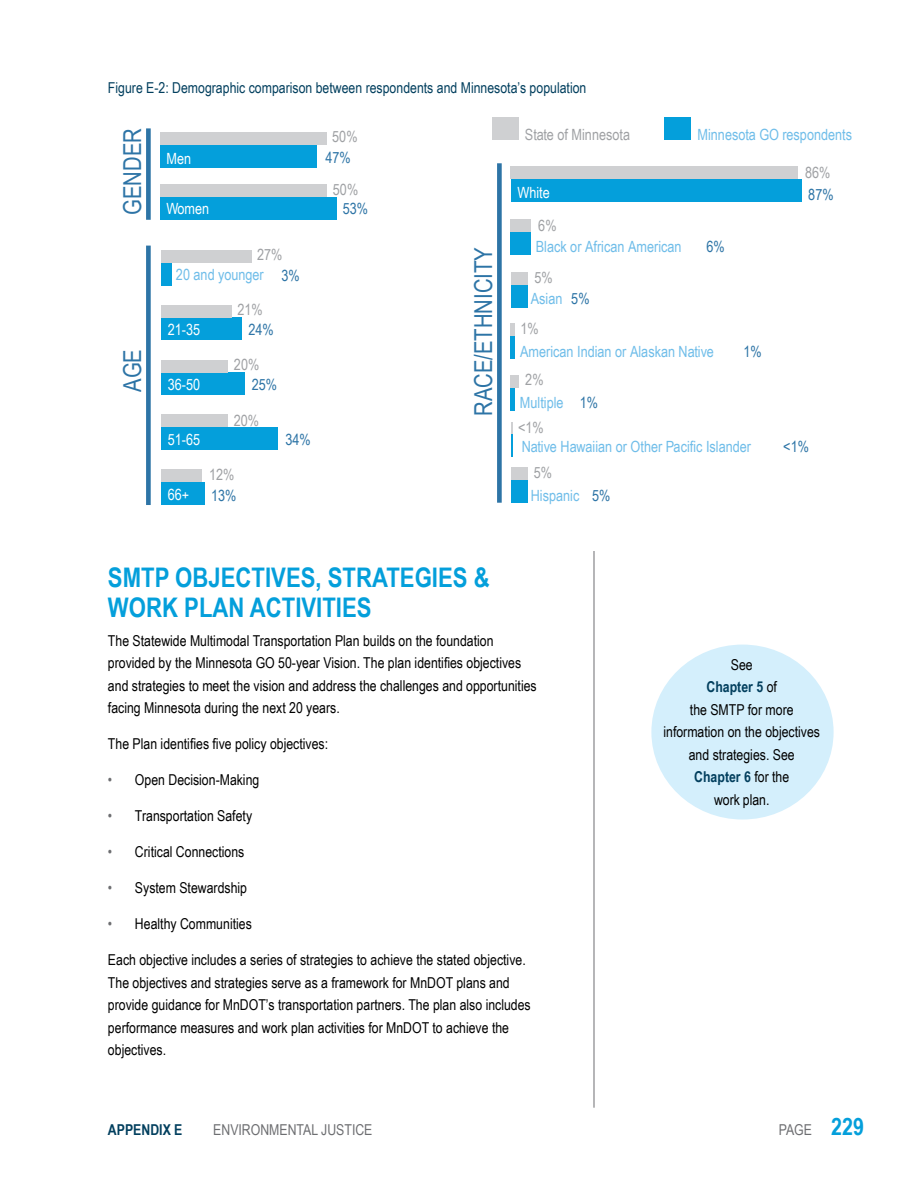
<style>
.page{position:relative;width:918px;height:1188px;background:#fff}
.page>*{position:absolute;margin:0;border:0;box-sizing:border-box;transform-origin:0 0}
.Heading_1{font:700 27px/30px "Arial Narrow";color:#049fdb}
.t1{font:24.75px "Arial Narrow";color:#2d74a6}
.t2{font:15.45px "Arial Narrow";color:#6fbde9}
.t3{font:15.45px "Arial Narrow";color:#9fa1a4}
.t4{font:15.45px "Arial Narrow";color:#fff}
.t5{font:15.45px "Arial Narrow";color:#2d74a6}
.Body_Copy_Black{font:15px/22.5px "Arial Narrow";color:#000}
.Figure_Title{font:15px "Arial Narrow";color:#023f5e}
.t6{font:15px "Arial Narrow";color:#6d6e71}
.t7{font:700 15px "Arial Narrow";color:#023f5e}
.s1{color:#2d74a6}
.s2{color:#6d6e71}
.s3{font-weight:700;color:#023f5e}
.s4{font-weight:700;font-size:24px;color:#049fdb}
</style>
<div class="page">
<hr style="left:594px;top:531px;width:1px;height:577px;background:#6d6e71">
<div style="left:665px;top:117px;width:26px;height:23px;background:#049fdb"></div>
<div style="left:492px;top:117px;width:26px;height:23px;background:#cfd0d2"></div>
<div style="left:146px;top:246px;width:5px;height:259px;background:#2d74a6"></div>
<div style="left:161px;top:263px;width:10px;height:22px;background:#049fdb"></div>
<div style="left:161px;top:250px;width:90px;height:13px;background:#cfd0d2"></div>
<div style="left:161px;top:318px;width:80px;height:22px;background:#049fdb"></div>
<div style="left:161px;top:305px;width:70px;height:13px;background:#cfd0d2"></div>
<div style="left:161px;top:372px;width:84px;height:23px;background:#049fdb"></div>
<div style="left:161px;top:360px;width:67px;height:12px;background:#cfd0d2"></div>
<div style="left:161px;top:427px;width:117px;height:23px;background:#049fdb"></div>
<div style="left:161px;top:415px;width:67px;height:12px;background:#cfd0d2"></div>
<div style="left:161px;top:482px;width:43px;height:23px;background:#049fdb"></div>
<div style="left:161px;top:469px;width:40px;height:13px;background:#cfd0d2"></div>
<div style="left:146px;top:128px;width:5px;height:92px;background:#2d74a6"></div>
<div style="left:160px;top:132px;width:167px;height:13px;background:#cfd0d2"></div>
<div style="left:160px;top:145px;width:157px;height:22px;background:#049fdb"></div>
<div style="left:160px;top:197px;width:177px;height:23px;background:#049fdb"></div>
<div style="left:160px;top:184px;width:167px;height:13px;background:#cfd0d2"></div>
<div style="left:497px;top:163px;width:5px;height:340px;background:#2d74a6"></div>
<div style="left:511px;top:179px;width:290px;height:23px;background:#049fdb"></div>
<div style="left:511px;top:166px;width:287px;height:13px;background:#cfd0d2"></div>
<div style="left:511px;top:285px;width:17px;height:23px;background:#049fdb"></div>
<div style="left:511px;top:272px;width:17px;height:13px;background:#cfd0d2"></div>
<div style="left:511px;top:232px;width:20px;height:22px;background:#049fdb"></div>
<div style="left:511px;top:219px;width:20px;height:13px;background:#cfd0d2"></div>
<hr style="left:511px;top:336px;width:4px;height:23px;background:#049fdb">
<hr style="left:511px;top:323px;width:4px;height:13px;background:#cfd0d2">
<hr style="left:511px;top:388px;width:4px;height:22px;background:#049fdb">
<div style="left:511px;top:375px;width:8px;height:13px;background:#cfd0d2"></div>
<svg style="left:511px;top:422px;width:2px;height:12px"></svg>
<div style="left:511px;top:480px;width:17px;height:23px;background:#049fdb"></div>
<div style="left:511px;top:468px;width:16px;height:12px;background:#cfd0d2"></div>
<hr style="left:511px;top:434px;width:2px;height:23px;background:#049fdb">
<div style="left:651px;top:645px;width:183px;height:175px;background:#d4effc;border-radius:50%"></div>
<p class="Figure_Title" style="left:108px;top:77px;width:480px">Figure E-2: Demographic comparison between respondents and Minnesota’s population</p>
<p class="t3" style="left:525px;top:123px;width:107px">State of Minnesota</p>
<p class="t2" style="left:698px;top:123px;width:156px">Minnesota GO respondents</p>
<p class="t1" style="left:114px;top:215px;width:88px;rotate:-90deg">GENDER</p>
<p class="t3" style="left:332px;top:126px;width:27px">50%</p>
<p class="t4" style="left:167px;top:147px;width:26px">Men</p>
<p class="t5" style="left:326px;top:146px;width:27px">47%</p>
<p class="t3" style="left:805px;top:161px;width:27px">86%</p>
<p class="t3" style="left:333px;top:178px;width:27px">50%</p>
<p class="t4" style="left:518px;top:181px;width:34px">White</p>
<p class="t5" style="left:808px;top:183px;width:27px">87%</p>
<p class="t4" style="left:166px;top:198px;width:44px">Women</p>
<p class="t5" style="left:343px;top:198px;width:27px">53%</p>
<p class="t1" style="left:114px;top:392px;width:44px;rotate:-90deg">AGE</p>
<p class="t3" style="left:257px;top:243px;width:27px">27%</p>
<p class="t2" style="left:176px;top:263px;width:125px">20 and younger <span class="s1">3%</span></p>
<p class="t3" style="left:237px;top:298px;width:27px">21%</p>
<p class="t4" style="left:168px;top:318px;width:34px">21-35</p>
<p class="t5" style="left:248px;top:318px;width:27px">24%</p>
<p class="t3" style="left:234px;top:353px;width:27px">20%</p>
<p class="t4" style="left:168px;top:373px;width:34px">36-50</p>
<p class="t5" style="left:252px;top:373px;width:27px">25%</p>
<p class="t3" style="left:234px;top:409px;width:27px">20%</p>
<p class="t4" style="left:168px;top:428px;width:34px">51-65</p>
<p class="t5" style="left:285px;top:428px;width:27px">34%</p>
<p class="t3" style="left:209px;top:464px;width:27px">12%</p>
<p class="t4" style="left:168px;top:483px;width:23px">66+</p>
<p class="t5" style="left:211px;top:484px;width:27px">13%</p>
<p class="t1" style="left:465px;top:416px;width:170px;rotate:-90deg">RACE/ETHNICITY</p>
<p class="t3" style="left:538px;top:214px;width:20px">6%</p>
<p class="t2" style="left:536px;top:235px;width:147px">Black or African American</p>
<p class="t5" style="left:706px;top:235px;width:20px">6%</p>
<p class="t3" style="left:534px;top:266px;width:20px">5%</p>
<p class="t2" style="left:531px;top:287px;width:60px">Asian <span class="s1">5%</span></p>
<p class="t3" style="left:521px;top:317px;width:20px">1%</p>
<p class="t2" style="left:520px;top:340px;width:195px">American Indian or Alaskan Native</p>
<p class="t5" style="left:744px;top:340px;width:20px">1%</p>
<p class="t3" style="left:525px;top:369px;width:20px">2%</p>
<p class="t2" style="left:520px;top:391px;width:80px">Multiple <span class="s1">1%</span></p>
<p class="t3" style="left:518px;top:416px;width:27px">&lt;1%</p>
<p class="t2" style="left:522px;top:435px;width:231px">Native Hawaiian or Other Pacific Islander</p>
<p class="t5" style="left:783px;top:435px;width:27px">&lt;1%</p>
<p class="t3" style="left:534px;top:461px;width:20px">5%</p>
<p class="t2" style="left:531px;top:484px;width:81px">Hispanic <span class="s1">5%</span></p>
<h2 class="Heading_1" style="left:108px;top:561px;width:383px">SMTP OBJECTIVES, STRATEGIES &amp;<br>WORK PLAN ACTIVITIES</h2>
<p class="Body_Copy_Black" style="left:108px;top:629px;width:430px">The Statewide Multimodal Transportation Plan builds on the foundation provided by the Minnesota GO 50-year Vision. The plan identifies objectives and strategies to meet the vision and address the challenges and opportunities facing Minnesota during the next 20 years.</p>
<p class="Body_Copy_Black" style="left:108px;top:732px;width:222px">The Plan identifies five policy objectives:</p>
<p class="Body_Copy_Black" style="left:108px;top:768px;width:153px"><span class="s2">•</span> Open Decision-Making</p>
<p class="Body_Copy_Black" style="left:108px;top:804px;width:146px"><span class="s2">•</span> Transportation Safety</p>
<p class="Body_Copy_Black" style="left:108px;top:840px;width:138px"><span class="s2">•</span> Critical Connections</p>
<p class="Body_Copy_Black" style="left:108px;top:876px;width:141px"><span class="s2">•</span> System Stewardship</p>
<p class="Body_Copy_Black" style="left:108px;top:912px;width:145px"><span class="s2">•</span> Healthy Communities</p>
<p class="Body_Copy_Black" style="left:108px;top:948px;width:424px">Each objective includes a series of strategies to achieve the stated objective.<br>The objectives and strategies serve as a framework for MnDOT plans and provide guidance for MnDOT’s transportation partners. The plan also includes performance measures and work plan activities for MnDOT to achieve the objectives.</p>
<p class="Body_Copy_Black" style="left:663px;top:653px;width:158px;text-align:center">See<br><span class="s3">Chapter 5</span> of<br>the SMTP for more information on the objectives and strategies. See<br><span class="s3">Chapter 6</span> for the<br>work plan.</p>
<p class="t7" style="left:108px;top:1118px;width:76px">APPENDIX E</p>
<p class="t6" style="left:213px;top:1118px;width:161px">ENVIRONMENTAL JUSTICE</p>
<p class="t6" style="left:779px;top:1118px;width:87px">PAGE <span class="s4">229</span></p>
</div>
